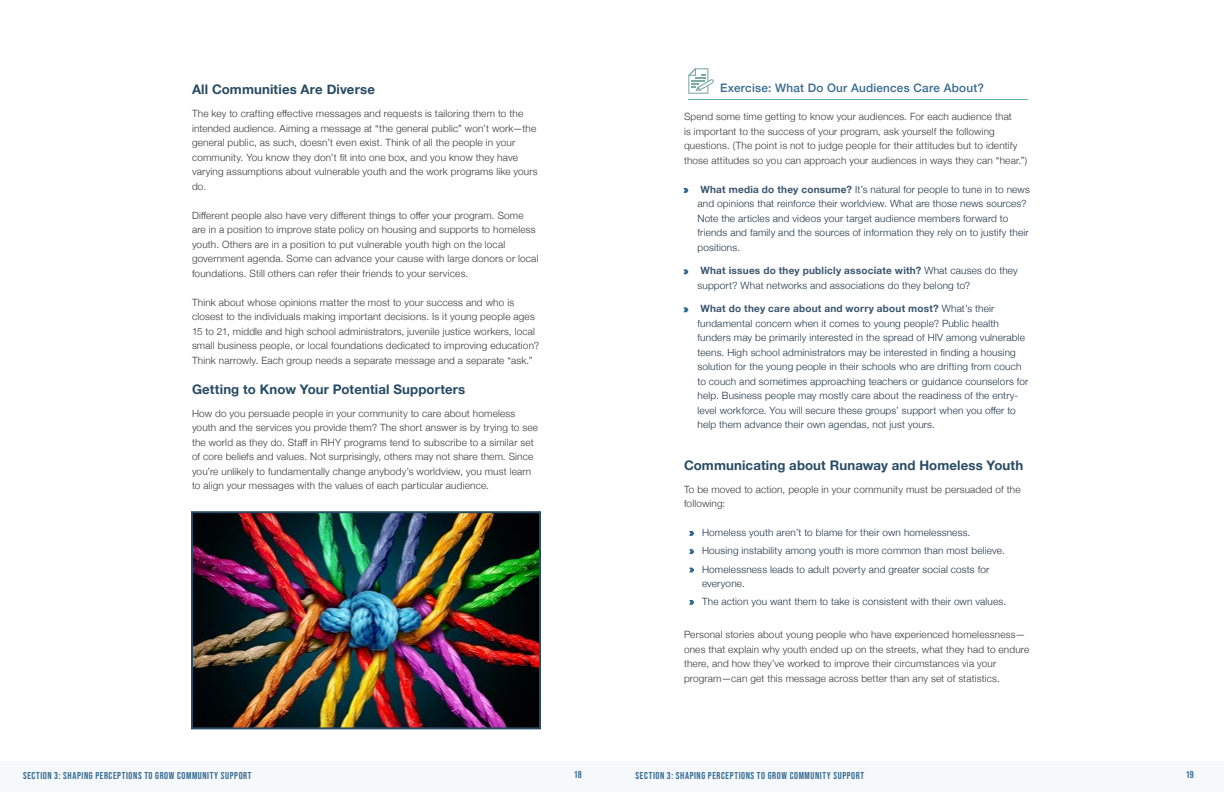
<style>
.page{position:relative;width:1224px;height:792px;background:#fff}
.page>*{position:absolute;margin:0;border:0;box-sizing:border-box;transform-origin:0 0}
.t1{font:700 13.2px "Helvetica Neue";letter-spacing:.01em;color:#274b64}
.t2{font:500 11.7px "Helvetica Neue";letter-spacing:.02em;color:#356b91}
.t3{font:300 10px/14.5px "Helvetica Neue";letter-spacing:.015em;color:#383839}
.t4{font:300 10px/14.5px "Helvetica Neue";letter-spacing:.015em;color:#1f3346}
.t5{font:10px "Bebas Neue";letter-spacing:.06em;color:#356b91}
.s1{font-family:"Myriad Pro";font-weight:400;color:#356b91}
.s2{font-weight:700;color:#3b556e}
</style>
<div class="page">
<hr style="left:688px;top:99px;width:340px;height:1px;background:#5dada3">
<svg style="left:684px;top:188px;width:4px;height:4px"></svg>
<svg style="left:684px;top:270px;width:4px;height:4px"></svg>
<svg style="left:684px;top:308px;width:4px;height:4px"></svg>
<svg style="left:690px;top:531px;width:4px;height:4px"></svg>
<svg style="left:690px;top:550px;width:4px;height:4px"></svg>
<svg style="left:690px;top:568px;width:4px;height:4px"></svg>
<svg style="left:690px;top:600px;width:4px;height:4px"></svg>
<svg style="left:688px;top:68px;width:26px;height:26px"></svg>
<img style="left:194px;top:514px;width:344px;height:212px">
<div style="left:191px;top:511px;width:350px;height:218px;border:2px solid #274b64"></div>
<div style="left:0;top:762px;width:1224px;height:30px;background:#f6f9fc"></div>
<h1 class="t1" style="left:192px;top:79px;width:184px">All Communities Are Diverse</h1>
<p class="t3" style="left:192px;top:105px;width:347px">The key to crafting effective messages and requests is tailoring them to the intended audience. Aiming a message at “the general public” won’t work—the general public, as such, doesn’t even exist. Think of all the people in your community. You know they don’t fit into one box, and you know they have varying assumptions about vulnerable youth and the work programs like yours do.</p>
<p class="t3" style="left:192px;top:207px;width:348px">Different people also have very different things to offer your program. Some are in a position to improve state policy on housing and supports to homeless youth. Others are in a position to put vulnerable youth high on the local government agenda. Some can advance your cause with large donors or local foundations. Still others can refer their friends to your services.</p>
<p class="t3" style="left:192px;top:294px;width:349px">Think about whose opinions matter the most to your success and who is closest to the individuals making important decisions. Is it young people ages 15 to 21, middle and high school administrators, juvenile justice workers, local small business people, or local foundations dedicated to improving education?<br>Think narrowly. Each group needs a separate message and a separate “ask.”</p>
<h1 class="t1" style="left:192px;top:379px;width:275px">Getting to Know Your Potential Supporters</h1>
<p class="t3" style="left:192px;top:405px;width:348px">How do you persuade people in your community to care about homeless youth and the services you provide them? The short answer is by trying to see the world as they do. Staff in RHY programs tend to subscribe to a similar set of core beliefs and values. Not surprisingly, others may not share them. Since you’re unlikely to fundamentally change anybody’s worldview, you must learn to align your messages with the values of each particular audience.</p>
<p class="t2" style="left:720px;top:79px;width:266px">Exercise: What Do Our Audiences Care About?</p>
<p class="t3" style="left:684px;top:109px;width:345px">Spend some time getting to know your audiences. For each audience that<br>is important to the success of your program, ask yourself the following questions. (The point is not to judge people for their attitudes but to identify those attitudes so you can approach your audiences in ways they can “hear.”)</p>
<p class="t4" style="left:698px;top:181px;width:334px;text-indent:-14px"><span class="s1">»</span> <span class="s2">What media do they consume?</span> It’s natural for people to tune in to news and opinions that reinforce their worldview. What are those news sources?<br>Note the articles and videos your target audience members forward to friends and family and the sources of information they rely on to justify their positions.</p>
<p class="t4" style="left:698px;top:263px;width:322px;text-indent:-14px"><span class="s1">»</span> <span class="s2">What issues do they publicly associate with?</span> What causes do they support? What networks and associations do they belong to?</p>
<p class="t4" style="left:698px;top:301px;width:332px;text-indent:-14px"><span class="s1">»</span> <span class="s2">What do they care about and worry about most?</span> What’s their fundamental concern when it comes to young people? Public health funders may be primarily interested in the spread of HIV among vulnerable teens. High school administrators may be interested in finding a housing solution for the young people in their schools who are drifting from couch to couch and sometimes approaching teachers or guidance counselors for help. Business people may mostly care about the readiness of the entry&shy;level workforce. You will secure these groups’ support when you offer to help them advance their own agendas, not just yours.</p>
<h1 class="t1" style="left:684px;top:455px;width:341px">Communicating about Runaway and Homeless Youth</h1>
<p class="t3" style="left:684px;top:481px;width:338px">To be moved to action, people in your community must be persuaded of the following:</p>
<p class="t4" style="left:690px;top:522px;width:317px;line-height:18.3px"><span class="s1">»</span> Homeless youth aren’t to blame for their own homelessness.<br><span class="s1">»</span> Housing instability among youth is more common than most believe. <span class="s1">»</span> Homelessness leads to adult poverty and greater social costs for</p>
<p class="t4" style="left:690px;top:573px;width:318px;line-height:18.3px;text-indent:12px">everyone.<br><span class="s1">»</span> The action you want them to take is consistent with their own values.</p>
<p class="t3" style="left:684px;top:627px;width:347px">Personal stories about young people who have experienced homelessness— ones that explain why youth ended up on the streets, what they had to endure there, and how they’ve worked to improve their circumstances via your program—can get this message across better than any set of statistics.</p>
<p class="t5" style="left:23px;top:769px;width:230px">SECTION 3: SHAPING PERCEPTIONS TO GROW COMMUNITY SUPPORT</p>
<p class="t5" style="left:574px;top:769px;width:10px">18</p>
<p class="t5" style="left:636px;top:769px;width:230px">SECTION 3: SHAPING PERCEPTIONS TO GROW COMMUNITY SUPPORT</p>
<p class="t5" style="left:1186px;top:769px;width:10px">19</p>
</div>
